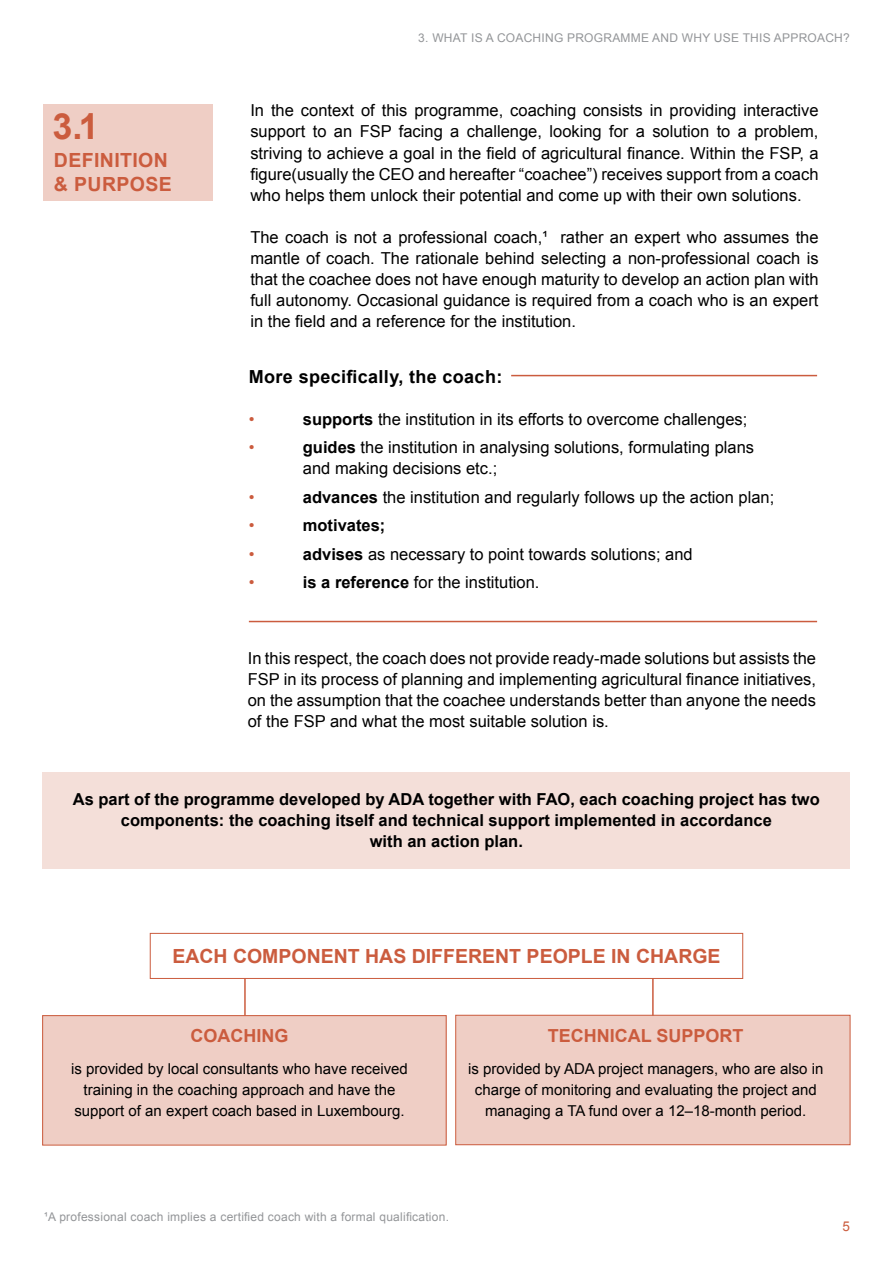
<style>
.page{position:relative;width:893px;height:1263px;background:#fff}
.page>*{position:absolute;margin:0;border:0;box-sizing:border-box;transform-origin:0 0}
.t1{font:700 36px "Arial";color:#cb5c3e}
.t2{font:700 19.5px "Arial";color:#cb5c3e}
.t3{font:700 19.5px/23.4px "Arial";letter-spacing:.02em;color:#cb5c3e}
.t4{font:700 18px "Arial";letter-spacing:.02em;color:#000}
.t5{font:700 18px "Arial";color:#cb5c3e}
.t6{font:16.5px/21px "Arial";color:#000;text-align:justify}
.t7{font:700 16.5px/21px "Arial";color:#000;text-align:center}
.t8{font:16.5px "Arial";color:#cb5c3e}
.t9{font:15px/21px "Arial";color:#000;text-align:center}
.t10{font:13.5px "Arial";color:#cb5c3e}
.t11{font:12px "Arial";letter-spacing:.02em;color:#939598}
.s1{font-weight:700}
</style>
<div class="page">
<div style="left:43px;top:104px;width:170px;height:97px;background:#efcec5"></div>
<hr style="left:511px;top:375px;width:306px;height:1px;background:#cb5c3e">
<hr style="left:249px;top:621px;width:568px;height:1px;background:#cb5c3e">
<div style="left:42px;top:772px;width:808px;height:96px;background:#f4dfd9"></div>
<div style="left:43px;top:1016px;width:404px;height:129px;background:#efcec5"></div>
<div style="left:456px;top:1015px;width:394px;height:130px;background:#efcec5"></div>
<hr style="left:244px;top:978px;width:2px;height:38px;background:#cb5c3e">
<hr style="left:652px;top:978px;width:2px;height:38px;background:#cb5c3e">
<div style="left:150px;top:933px;width:593px;height:46px;border:1px solid #cb5c3e"></div>
<p class="t11" style="left:418px;top:30px;width:433px">3. WHAT IS A COACHING PROGRAMME AND WHY USE THIS APPROACH?</p>
<h1 class="t1" style="left:52px;top:103px;width:48px">3.1</h1>
<p class="t6" style="left:250px;top:100px;width:570px">In the context of this programme, coaching consists in providing interactive support to an FSP facing a challenge, looking for a solution to a problem, striving to achieve a goal in the field of agricultural finance. Within the FSP, a figure(usually the CEO and hereafter “coachee”) receives support from a coach who helps them unlock their potential and come up with their own solutions.</p>
<p class="t6" style="left:250px;top:226px;width:570px">The coach is not a professional coach,¹ rather an expert who assumes the mantle of coach. The rationale behind selecting a non-professional coach is that the coachee does not have enough maturity to develop an action plan with full autonomy. Occasional guidance is required from a coach who is an expert in the field and a reference for the institution.</p>
<p class="t3" style="left:54px;top:150px;width:119px">DEFINITION &amp; PURPOSE</p>
<p class="t4" style="left:249px;top:364px;width:255px">More specifically, the coach:</p>
<p class="t8" style="left:249px;top:408px;width:7px">•</p>
<p class="t6" style="left:303px;top:409px;width:446px"><span class="s1">supports</span> the institution in its efforts to overcome challenges;</p>
<p class="t8" style="left:249px;top:437px;width:7px">•</p>
<p class="t6" style="left:303px;top:437px;width:453px"><span class="s1">guides</span> the institution in analysing solutions, formulating plans and making decisions etc.;</p>
<p class="t8" style="left:249px;top:486px;width:7px">•</p>
<p class="t6" style="left:303px;top:487px;width:473px"><span class="s1">advances</span> the institution and regularly follows up the action plan;</p>
<p class="t8" style="left:249px;top:515px;width:7px">•</p>
<p class="t7" style="left:303px;top:515px;width:84px">motivates;</p>
<p class="t8" style="left:249px;top:543px;width:7px">•</p>
<p class="t6" style="left:303px;top:544px;width:391px"><span class="s1">advises</span> as necessary to point towards solutions; and</p>
<p class="t8" style="left:249px;top:572px;width:7px">•</p>
<p class="t6" style="left:303px;top:572px;width:238px"><span class="s1">is a reference</span> for the institution.</p>
<p class="t6" style="left:248px;top:648px;width:570px">In this respect, the coach does not provide ready-made solutions but assists the FSP in its process of planning and implementing agricultural finance initiatives, on the assumption that the coachee understands better than anyone the needs of the FSP and what the most suitable solution is.</p>
<p class="t7" style="left:73px;top:790px;width:748px">As part of the programme developed by ADA together with FAO, each coaching project has two components: the coaching itself and technical support implemented in accordance<br>with an action plan.</p>
<p class="t2" style="left:172px;top:943px;width:550px">EACH COMPONENT HAS DIFFERENT PEOPLE IN CHARGE</p>
<p class="t5" style="left:191px;top:1024px;width:99px">COACHING</p>
<p class="t9" style="left:71px;top:1058px;width:338px">is provided by local consultants who have received training in the coaching approach and have the support of an expert coach based in Luxembourg.</p>
<p class="t5" style="left:548px;top:1024px;width:197px">TECHNICAL SUPPORT</p>
<p class="t9" style="left:468px;top:1058px;width:357px">is provided by ADA project managers, who are also in charge of monitoring and evaluating the project and managing a TA fund over a 12–18-month period.</p>
<p class="t11" style="left:44px;top:1209px;width:406px">¹A professional coach implies a certified coach with a formal qualification.</p>
<p class="t10" style="left:842px;top:1217px;width:9px">5</p>
</div>
